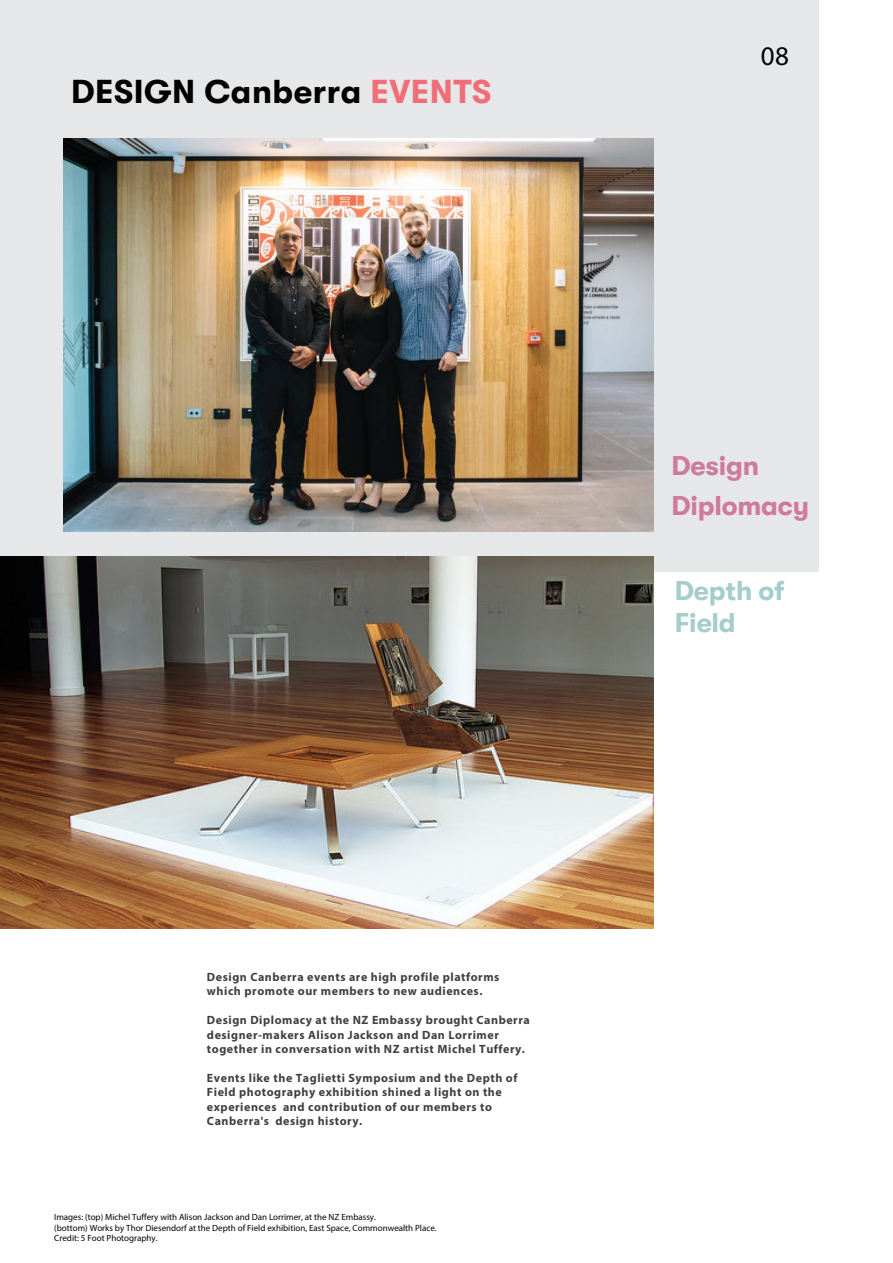
<style>
.page{position:relative;width:893px;height:1263px;background:#fff}
.page>*{position:absolute;margin:0;border:0;box-sizing:border-box;transform-origin:0 0}
.t1{font:700 33px "GT Walsheim";letter-spacing:.015em;color:#000}
.t2{font:700 27px/39.9px "GT Walsheim";letter-spacing:-.005em;color:#cf7a9b}
.t3{font:700 27px/32.4px "GT Walsheim";letter-spacing:-.005em;color:#a6cdce}
.t4{font:27px "Myriad Pro";color:#000}
.t5{font:700 12px/14.4px "Myriad Pro";letter-spacing:.045em;color:#404040}
.t6{font:9px/10.8px "Myriad Pro";color:#000}
.s1{color:#f16d78}
</style>
<div class="page">
<div style="left:0;top:0;width:819px;height:572px;background:#e6e7e8"></div>
<img style="left:63px;top:138px;width:590px;height:393px">
<img style="left:0;top:556px;width:653px;height:373px">
<h1 class="t1" style="left:71px;top:73px;width:422px">DESIGN Canberra <span class="s1">EVENTS</span></h1>
<p class="t5" style="left:207px;top:969px;width:294px">Design Canberra events are high profile platforms which promote our members to new audiences.</p>
<p class="t5" style="left:207px;top:1012px;width:324px">Design Diplomacy at the NZ Embassy brought Canberra designer-makers Alison Jackson and Dan Lorrimer together in conversation with NZ artist Michel Tuffery.</p>
<p class="t5" style="left:207px;top:1070px;width:312px">Events like the Taglietti Symposium and the Depth of Field photography exhibition shined a light on the experiences and contribution of our members to Canberra's design history.</p>
<p class="t6" style="left:54px;top:1211px;width:384px">Images: (top) Michel Tuffery with Alison Jackson and Dan Lorrimer, at the NZ Embassy.<br>(bottom) Works by Thor Diesendorf at the Depth of Field exhibition, East Space, Commonwealth Place.<br>Credit: 5 Foot Photography.</p>
<h2 class="t4" style="left:761px;top:39px;width:30px">08</h2>
<h2 class="t2" style="left:671px;top:446px;width:139px">Design<br>Diplomacy</h2>
<h2 class="t3" style="left:675px;top:574px;width:111px">Depth of<br>Field</h2>
</div>
